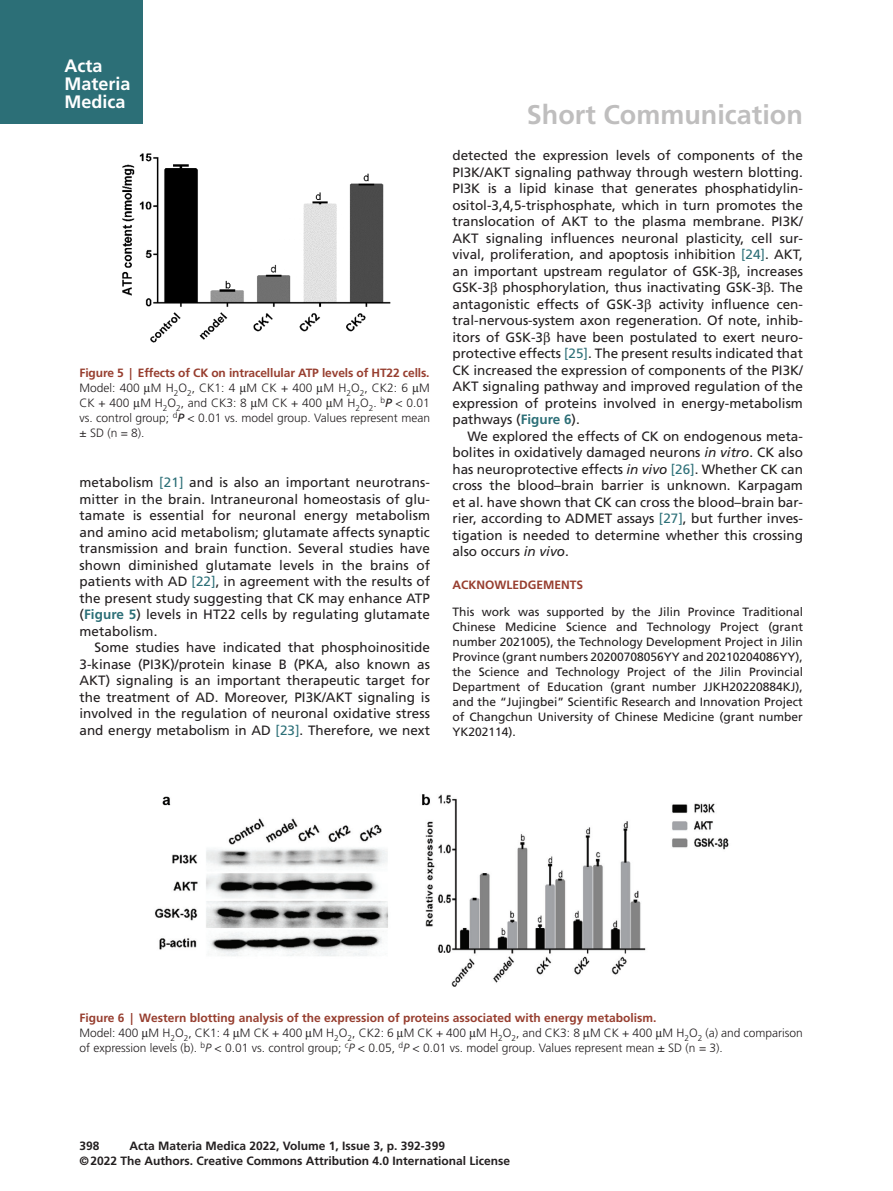
<style>
.page{position:relative;width:893px;height:1191px;background:#fff}
.page>*{position:absolute;margin:0;border:0;box-sizing:border-box;transform-origin:0 0}
.t1{font:700 27px "Frutiger";color:#bfbebe}
.t2{font:700 18px/18px "Frutiger";color:#fff}
.t3{font:13.5px/16.5px "Frutiger";color:#231f20;text-align:justify}
.t4{font:300 12px/15px "Frutiger";color:#231f20;text-align:justify}
.t5{font:12px/15px "Frutiger";color:#231f20;text-align:justify}
.t6{font:700 12px/15px "Frutiger";color:#231f20}
.t7{font:700 12px "Frutiger";color:#973e2f}
.s1{font-weight:700;color:#973e2f}
.s2{font-weight:400;font-style:italic}
.s3{color:#2c6f77}
.s4{font-weight:700;color:#2c6f77}
.s5{font-style:italic}
</style>
<div class="page">
<div style="left:0;top:0;width:143px;height:124px;background:#2c6f77"></div>
<img style="left:122px;top:153px;width:269px;height:190px">
<img style="left:155px;top:794px;width:574px;height:193px">
<h2 class="t2" style="left:64px;top:57px;width:68px">Acta<br>Materia<br>Medica</h2>
<p class="t4" style="left:79px;top:365px;width:352px"><span class="s1">Figure 5 | Effects of CK on intracellular ATP levels of HT22 cells.<br></span>Model: 400 M H<sub>2</sub>O<sub>2</sub>, CK1: 4 M CK + 400 M H<sub>2</sub>O<sub>2</sub>, CK2: 6 M CK + 400 M H<sub>2</sub>O<sub>2</sub>, and CK3: 8 M CK + 400 M H<sub>2</sub>O<sub>2</sub>. <sup>b</sup><span class="s2">P</span> &lt; 0.01 vs. control group; <sup>d</sup><span class="s2">P</span> &lt; 0.01 vs. model group. Values represent mean ± SD (n = 8).</p>
<p class="t3" style="left:79px;top:474px;width:352px">metabolism <span class="s3">[21]</span> and is also an important neurotrans&shy;mitter in the brain. Intraneuronal homeostasis of glu&shy;tamate is essential for neuronal energy metabolism and amino acid metabolism; glutamate affects synaptic transmission and brain function. Several studies have shown diminished glutamate levels in the brains of patients with AD <span class="s3">[22]</span>, in agreement with the results of the present study suggesting that CK may enhance ATP (<span class="s4">Figure 5</span>) levels in HT22 cells by regulating glutamate metabolism.</p>
<p class="t3" style="left:79px;top:639px;width:352px;text-indent:15px">Some studies have indicated that phosphoinositide 3-kinase (PI3K)/protein kinase B (PKA, also known as AKT) signaling is an important therapeutic target for the treatment of AD. Moreover, PI3K/AKT signaling is involved in the regulation of neuronal oxidative stress and energy metabolism in AD <span class="s3">[23]</span>. Therefore, we next</p>
<h1 class="t1" style="left:527px;top:99px;width:278px">Short Communication</h1>
<p class="t3" style="left:452px;top:147px;width:352px">detected the expression levels of components of the PI3K/AKT signaling pathway through western blotting.<br>PI3K is a lipid kinase that generates phosphatidylin&shy;ositol-3,4,5-trisphosphate, which in turn promotes the translocation of AKT to the plasma membrane. PI3K/ AKT signaling influences neuronal plasticity, cell sur&shy;vival, proliferation, and apoptosis inhibition <span class="s3">[24]</span>. AKT, an important upstream regulator of GSK-3 , increases GSK-3 phosphorylation, thus inactivating GSK-3 . The antagonistic effects of GSK-3 activity influence cen&shy;tral-nervous-system axon regeneration. Of note, inhib&shy;itors of GSK-3 have been postulated to exert neuro&shy;protective effects <span class="s3">[25]</span>. The present results indicated that CK increased the expression of components of the PI3K/ AKT signaling pathway and improved regulation of the expression of proteins involved in energy-metabolism pathways (<span class="s4">Figure 6</span>).</p>
<p class="t3" style="left:452px;top:428px;width:352px;text-indent:15px">We explored the effects of CK on endogenous meta&shy;bolites in oxidatively damaged neurons <span class="s5">in vitro</span>. CK also has neuroprotective effects <span class="s5">in vivo</span> <span class="s3">[26]</span>. Whether CK can cross the blood–brain barrier is unknown. Karpagam et al. have shown that CK can cross the blood–brain bar&shy;rier, according to ADMET assays <span class="s3">[27]</span>, but further inves&shy;tigation is needed to determine whether this crossing also occurs <span class="s5">in vivo</span>.</p>
<p class="t7" style="left:452px;top:578px;width:132px">ACKNOWLEDGEMENTS</p>
<p class="t5" style="left:452px;top:605px;width:352px">This work was supported by the Jilin Province Traditional Chinese Medicine Science and Technology Project (grant number 2021005), the Technology Development Project in Jilin Province (grant numbers 20200708056YY and 20210204086YY), the Science and Technology Project of the Jilin Provincial Department of Education (grant number JJKH20220884KJ), and the “Jujingbei” Scientific Research and Innovation Project of Changchun University of Chinese Medicine (grant number YK202114).</p>
<p class="t4" style="left:80px;top:1010px;width:725px;text-align:left"><span class="s1">Figure 6 | Western blotting analysis of the expression of proteins associated with energy metabolism.<br></span>Model: 400 M H<sub>2</sub>O<sub>2</sub>, CK1: 4 M CK + 400 M H<sub>2</sub>O<sub>2</sub>, CK2: 6 M CK + 400 M H<sub>2</sub>O<sub>2</sub>, and CK3: 8 M CK + 400 M H<sub>2</sub>O<sub>2</sub> (a) and comparison of expression levels (b). <sup>b</sup><span class="s5">P</span> &lt; 0.01 vs. control group; <sup>c</sup><span class="s5">P</span> &lt; 0.05, <sup>d</sup><span class="s5">P</span> &lt; 0.01 vs. model group. Values represent mean ± SD (n = 3).</p>
<p class="t6" style="left:80px;top:1138px;width:432px;text-indent:50px">Acta Materia Medica 2022, Volume 1, Issue 3, p. 392-399<br>©2022 The Authors. Creative Commons Attribution 4.0 International License</p>
<p class="t6" style="left:80px;top:1138px;width:22px">398</p>
</div>
